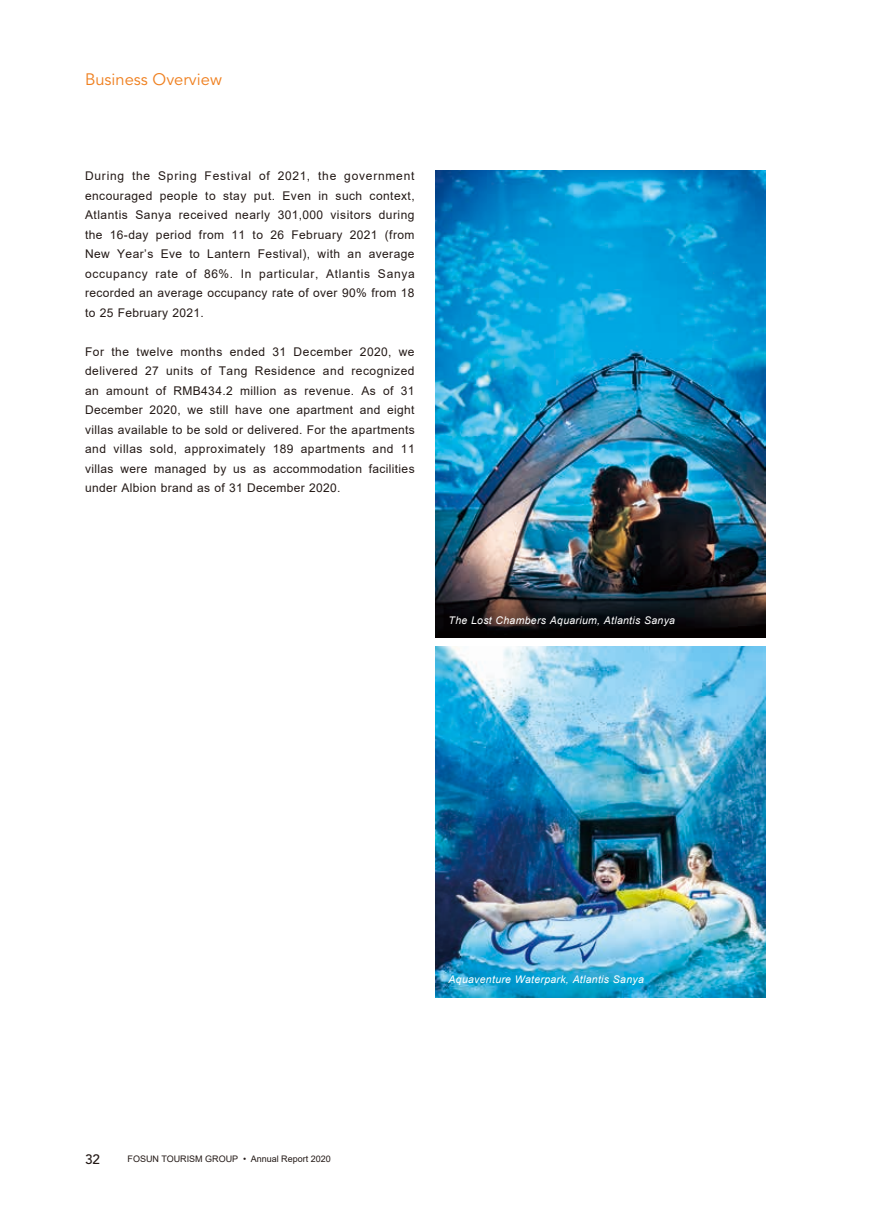
<style>
.page{position:relative;width:893px;height:1212px;background:#fff}
.page>*{position:absolute;margin:0;border:0;box-sizing:border-box;transform-origin:0 0}
.t1{font:16.5px "Avenir LT Std";color:#ef7f1e}
.t2{font:500 13.5px "Avenir LT Std";color:#231916}
.t3{font:12px/19.5px "Arial";letter-spacing:.03em;color:#231916;text-align:justify}
.t4{font:italic 10.5px "Arial";letter-spacing:.03em;color:#fff}
.t5{font:9px "Arial";color:#231916}
</style>
<div class="page">
<img style="left:436px;top:170px;width:329px;height:468px">
<img style="left:436px;top:646px;width:329px;height:351px">
<h1 class="t1" style="left:85px;top:69px;width:138px">Business Overview</h1>
<p class="t3" style="left:85px;top:166px;width:331px">During the Spring Festival of 2021, the government encouraged people to stay put. Even in such context, Atlantis Sanya received nearly 301,000 visitors during the 16-day period from 11 to 26 February 2021 (from New Year’s Eve to Lantern Festival), with an average occupancy rate of 86%. In particular, Atlantis Sanya recorded an average occupancy rate of over 90% from 18 to 25 February 2021.</p>
<p class="t3" style="left:85px;top:342px;width:331px">For the twelve months ended 31 December 2020, we delivered 27 units of Tang Residence and recognized an amount of RMB434.2 million as revenue. As of 31<br>December 2020, we still have one apartment and eight villas available to be sold or delivered. For the apartments and villas sold, approximately 189 apartments and 11 villas were managed by us as accommodation facilities under Albion brand as of 31 December 2020.</p>
<p class="t4" style="left:449px;top:613px;width:228px">The Lost Chambers Aquarium, Atlantis Sanya</p>
<p class="t2" style="left:85px;top:1151px;width:17px">32</p>
<p class="t5" style="left:128px;top:1152px;width:205px">FOSUN TOURISM GROUP • Annual Report 2020</p>
<p class="t4" style="left:449px;top:972px;width:197px">Aquaventure Waterpark, Atlantis Sanya</p>
</div>
